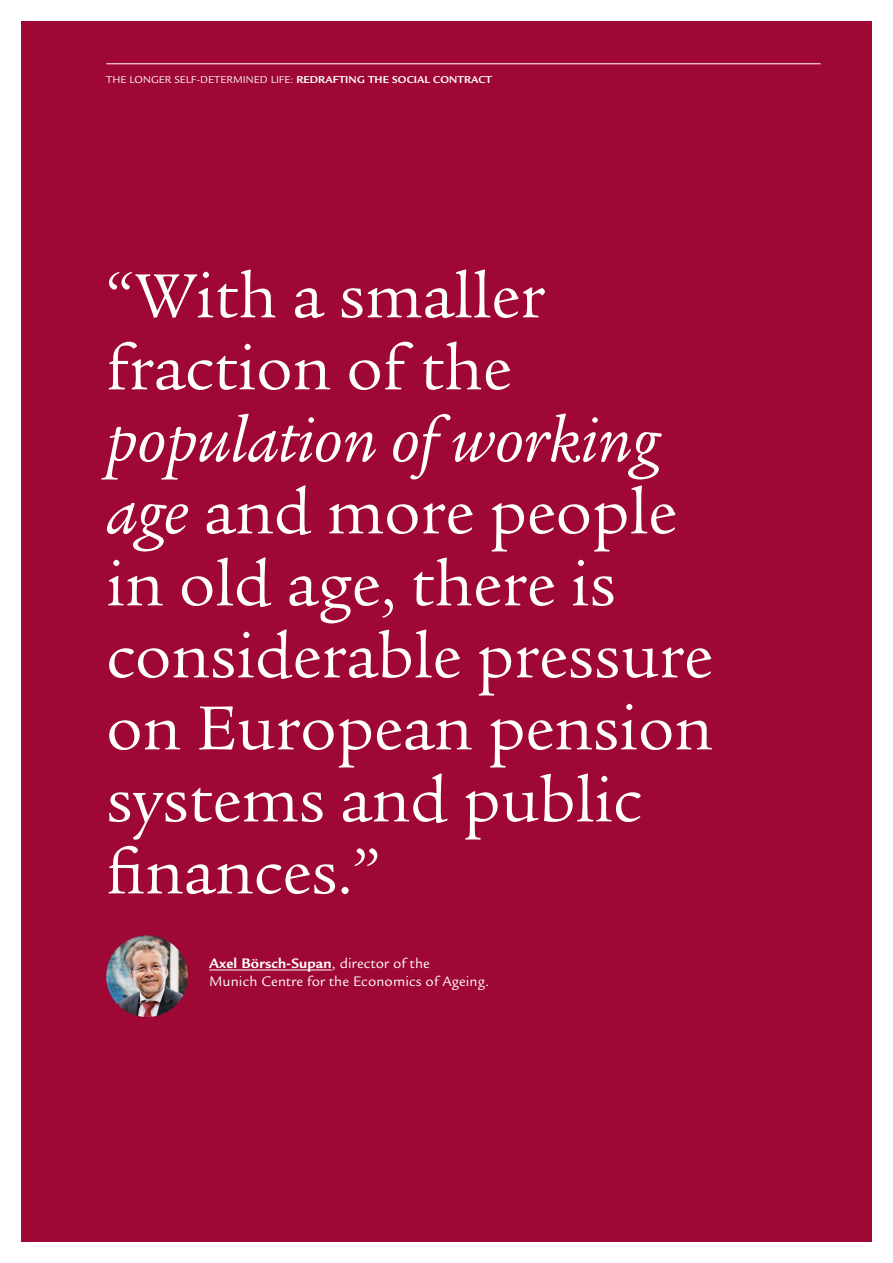
<style>
.page{position:relative;width:893px;height:1263px;background:#fff}
.page>*{position:absolute;margin:0;border:0;box-sizing:border-box;transform-origin:0 0}
.t1{font:67.5px/72px "Legacy Serif";color:#fff}
.t2{font:15px/18px "Legacy Sans";letter-spacing:.005em;color:#fff}
.t3{font:10.8px "Legacy Sans";letter-spacing:.01em;color:#fff}
.s1{font-weight:700}
.s2{font-style:italic}
</style>
<div class="page">
<div style="left:21px;top:21px;width:851px;height:1221px;background:#9f0834"></div>
<hr style="left:106px;top:64px;width:715px;height:1px;background:#fff">
<img style="left:106px;top:935px;width:82px;height:82px;border-radius:41px">
<hr style="left:209px;top:969px;width:123px;height:1px;background:#fff">
<p class="t3" style="left:106px;top:74px;width:387px">THE LONGER SELF-DETERMINED LIFE: <span class="s1">REDRAFTING THE SOCIAL CONTRACT</span></p>
<p class="t1" style="left:106px;top:261px;width:608px">“With a smaller fraction of the <span class="s2">population of working age</span> and more people in old age, there is considerable pressure on European pension systems and public finances.”</p>
<p class="t2" style="left:209px;top:955px;width:281px"><span class="s1">Axel Börsch-Supan</span>, director of the<br>Munich Centre for the Economics of Ageing.</p>
</div>
